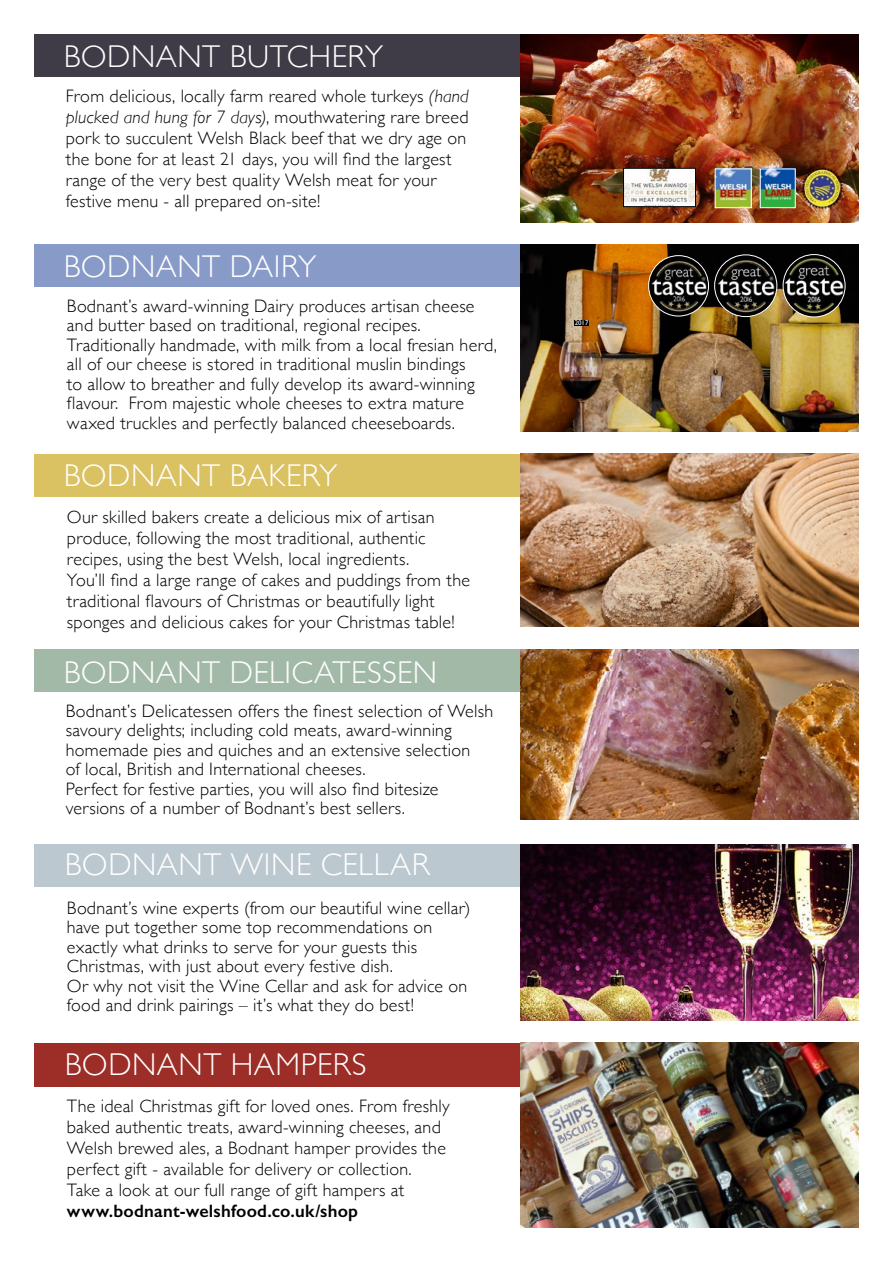
<style>
.page{position:relative;width:893px;height:1263px;background:#fff}
.page>*{position:absolute;margin:0;border:0;box-sizing:border-box;transform-origin:0 0}
.t1{font:300 31.5px "Gill Sans";letter-spacing:.015em;color:#fff}
.t2{font:300 18px/19.5px "Gill Sans";letter-spacing:.015em;color:#000}
.t3{font:600 18px "Gill Sans";letter-spacing:.01em;color:#000}
.t4{font:6.75px "Gill Sans";color:#fff}
.s1{font-style:italic}
</style>
<div class="page">
<div style="left:34px;top:244px;width:825px;height:42px;background:#889bc8"></div>
<img style="left:521px;top:244px;width:338px;height:188px">
<div style="left:34px;top:34px;width:825px;height:43px;background:#3f3c48"></div>
<div style="left:34px;top:454px;width:825px;height:42px;background:#dac162"></div>
<img style="left:715px;top:255px;width:62px;height:62px;border-radius:31px">
<div style="left:714px;top:255px;width:63px;height:62px;border:1px solid #fff;border-radius:50%"></div>
<img style="left:783px;top:255px;width:62px;height:62px;border-radius:31px">
<div style="left:783px;top:254px;width:62px;height:63px;border:1px solid #fff;border-radius:50%"></div>
<img style="left:649px;top:256px;width:59px;height:60px;border-radius:30px">
<div style="left:648px;top:255px;width:61px;height:61px;border:1px solid #fff;border-radius:50%"></div>
<div style="left:575px;top:320px;width:14px;height:6px;background:#000"></div>
<img style="left:521px;top:34px;width:338px;height:188px">
<img style="left:625px;top:170px;width:69px;height:35px">
<div style="left:623px;top:168px;width:73px;height:39px;border:1px solid #000"></div>
<img style="left:717px;top:171px;width:32px;height:35px">
<div style="left:715px;top:169px;width:36px;height:39px;border:1px solid #fff"></div>
<img style="left:762px;top:171px;width:31px;height:35px">
<div style="left:760px;top:169px;width:35px;height:39px;border:1px solid #fff"></div>
<img style="left:802px;top:164px;width:44px;height:46px">
<img style="left:521px;top:453px;width:338px;height:173px">
<div style="left:34px;top:649px;width:500px;height:43px;background:#a3b9a8"></div>
<img style="left:521px;top:649px;width:338px;height:171px">
<div style="left:34px;top:844px;width:825px;height:43px;background:#bcc8cf"></div>
<div style="left:34px;top:1043px;width:825px;height:43px;background:#9c2d27"></div>
<img style="left:521px;top:844px;width:338px;height:176px">
<img style="left:521px;top:1043px;width:338px;height:184px">
<h1 class="t1" style="left:64px;top:32px;width:321px">BODNANT BUTCHERY</h1>
<p class="t2" style="left:66px;top:84px;width:404px;line-height:21px">From delicious, locally farm reared whole turkeys <span class="s1">(hand plucked and hung for 7 days)</span>, mouthwatering rare breed pork to succulent Welsh Black beef that we dry age on the bone for at least 21 days, you will find the largest range of the very best quality Welsh meat for your festive menu - all prepared on-site!</p>
<h1 class="t1" style="left:64px;top:242px;width:254px">BODNANT DAIRY</h1>
<p class="t2" style="left:67px;top:295px;width:431px">Bodnant’s award-winning Dairy produces artisan cheese and butter based on traditional, regional recipes.<br>Traditionally handmade, with milk from a local fresian herd, all of our cheese is stored in traditional muslin bindings<br>to allow to breather and fully develop its award-winning flavour. From majestic whole cheeses to extra mature waxed truckles and perfectly balanced cheeseboards.</p>
<h1 class="t1" style="left:64px;top:450px;width:275px">BODNANT BAKERY</h1>
<p class="t2" style="left:67px;top:505px;width:405px;line-height:21px">Our skilled bakers create a delicious mix of artisan produce, following the most traditional, authentic recipes, using the best Welsh, local ingredients.<br>You’ll find a large range of cakes and puddings from the traditional flavours of Christmas or beautifully light sponges and delicious cakes for your Christmas table!</p>
<h1 class="t1" style="left:64px;top:648px;width:375px">BODNANT DELICATESSEN</h1>
<p class="t2" style="left:66px;top:700px;width:429px">Bodnant’s Delicatessen offers the finest selection of Welsh savoury delights; including cold meats, award-winning homemade pies and quiches and an extensive selection<br>of local, British and International cheeses.<br>Perfect for festive parties, you will also find bitesize versions of a number of Bodnant’s best sellers.</p>
<h1 class="t1" style="left:65px;top:840px;width:366px">BODNANT WINE CELLAR</h1>
<p class="t2" style="left:67px;top:897px;width:405px">Bodnant’s wine experts (from our beautiful wine cellar) have put together some top recommendations on exactly what drinks to serve for your guests this Christmas, with just about every festive dish.<br>Or why not visit the Wine Cellar and ask for advice on food and drink pairings – it’s what they do best!</p>
<h1 class="t1" style="left:65px;top:1040px;width:303px">BODNANT HAMPERS</h1>
<p class="t2" style="left:67px;top:1094px;width:384px;line-height:21px">The ideal Christmas gift for loved ones. From freshly baked authentic treats, award-winning cheeses, and Welsh brewed ales, a Bodnant hamper provides the perfect gift - available for delivery or collection.<br>Take a look at our full range of gift hampers at</p>
<p class="t3" style="left:67px;top:1200px;width:293px">www.bodnant-welshfood.co.uk/shop</p>
<p class="t4" style="left:575px;top:319px;width:15px">2017</p>
</div>
